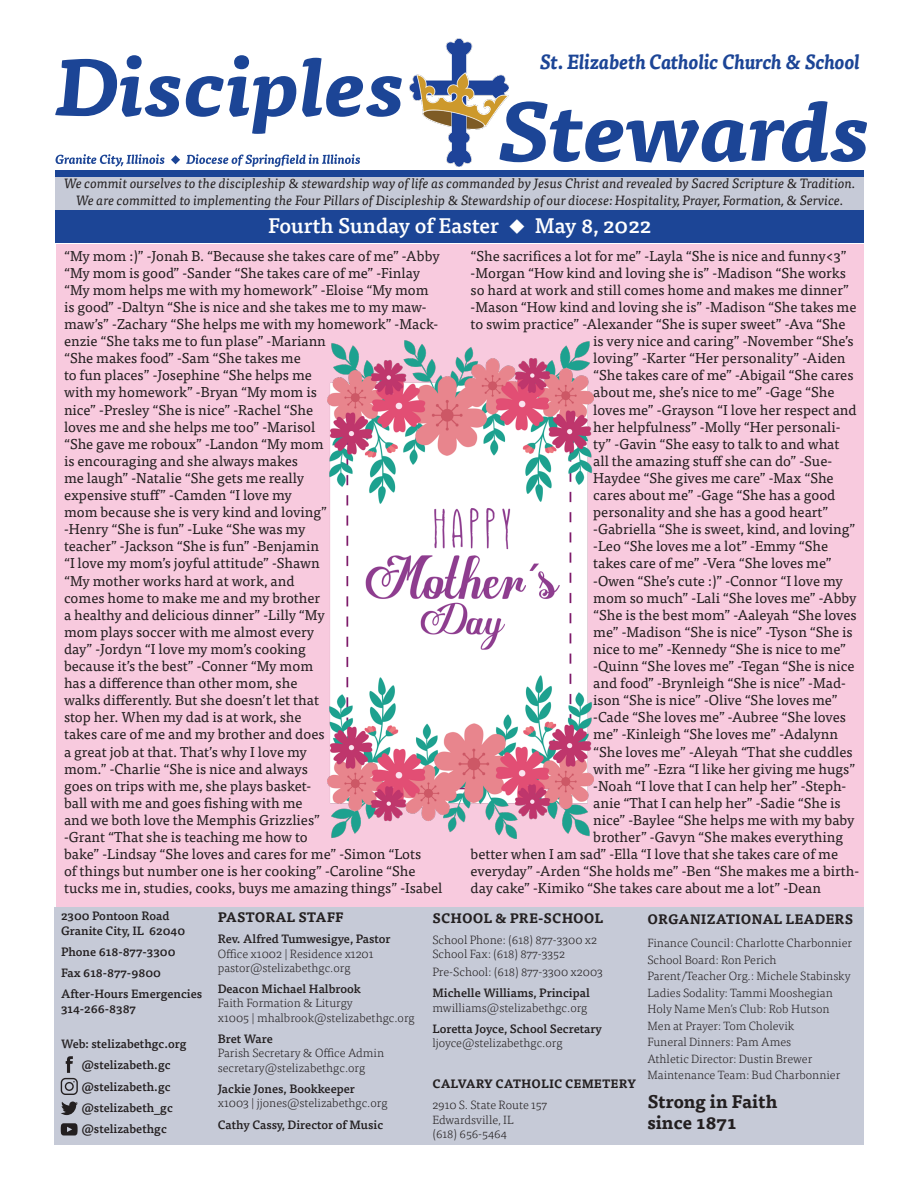
<style>
.page{position:relative;width:918px;height:1188px;background:#fff}
.page>*{position:absolute;margin:0;border:0;box-sizing:border-box;transform-origin:0 0}
.t1{font:italic 700 81.15px "Tisa Pro";color:#1c4596;scale:1.12 1}
.t2{font:italic 700 78.75px "Tisa Pro";color:#1c4596;scale:1.12 1}
.t3{font:500 21px "Tisa Pro";color:#fff}
.t4{font:italic 700 20.25px "Tisa Pro";color:#1c4596;scale:.93 1}
.t5{font:700 18px/21.6px "Tisa Pro";color:#231f20}
.t6{font:14.25px/17.1px "Tisa Pro";color:#231f20}
.t7{font:italic 13.5px/16.5px "Tisa Pro";color:#231f20;text-align:center}
.t8{font:700 13.5px "Tisa Pro";color:#231f20}
.t9{font:300 12px/14.4px "Tisa Pro";color:#231f20}
.t10{font:500 12px/14.4px "Tisa Pro";color:#231f20}
.t11{font:700 12px "Tisa Pro";color:#231f20}
.s1{font-weight:500}
.s2{font-weight:300}
</style>
<div class="page">
<div style="left:56px;top:244px;width:808px;height:666px;background:#f8cade"></div>
<div style="left:55px;top:176px;width:809px;height:35px;background:#c6cad7"></div>
<div style="left:55px;top:211px;width:809px;height:32px;background:#1c4596"></div>
<div style="left:54px;top:908px;width:810px;height:237px;background:#c6cad7"></div>
<svg style="left:61px;top:1101px;width:17px;height:14px"></svg>
<svg style="left:61px;top:1123px;width:17px;height:13px"></svg>
<svg style="left:61px;top:1056px;width:17px;height:39px"></svg>
<svg style="left:56px;top:154px;width:108px;height:13px"></svg>
<svg style="left:171px;top:155px;width:9px;height:9px"></svg>
<svg style="left:186px;top:154px;width:174px;height:13px"></svg>
<div style="left:55px;top:170px;width:809px;height:6px;background:#1c4596"></div>
<img style="left:410px;top:38px;width:98px;height:128px">
<img style="left:328px;top:340px;width:265px;height:499px">
<h2 class="t2" style="left:55px;top:24px;width:315px">Disciples</h2>
<h3 class="t4" style="left:540px;top:45px;width:346px">St. Elizabeth Catholic Church &amp; School</h3>
<h1 class="t1" style="left:497px;top:66px;width:336px">Stewards</h1>
<p class="t7" style="left:64px;top:175px;width:793px">We commit ourselves to the discipleship &amp; stewardship way of life as commanded by Jesus Christ and revealed by Sacred Scripture &amp; Tradition.<br>We are committed to implementing the Four Pillars of Discipleship &amp; Stewardship of our diocese: Hospitality, Prayer, Formation, &amp; Service.</p>
<p class="t3" style="left:268px;top:210px;width:385px">Fourth Sunday of Easter ◆ May 8, 2022</p>
<p class="t6" style="left:64px;top:246px;width:380px">“My mom :)” -Jonah B. “Because she takes care of me” -Abby “My mom is good” -Sander “She takes care of me” -Finlay “My mom helps me with my homework” -Eloise “My mom is good” -Daltyn “She is nice and she takes me to my maw&shy;maw’s” -Zachary “She helps me with my homework” -Mack&shy;enzie “She taks me to fun plase” -Mariann<br>“She makes food” -Sam “She takes me<br>to fun places” -Josephine “She helps me<br>with my homework” -Bryan “My mom is<br>nice” -Presley “She is nice” -Rachel “She<br>loves me and she helps me too” -Marisol<br>“She gave me roboux” -Landon “My mom<br>is encouraging and she always makes<br>me laugh” -Natalie “She gets me really<br>expensive stuff” -Camden “I love my<br>mom because she is very kind and loving”<br>-Henry “She is fun” -Luke “She was my<br>teacher” -Jackson “She is fun” -Benjamin<br>“I love my mom’s joyful attitude” -Shawn<br>“My mother works hard at work, and<br>comes home to make me and my brother<br>a healthy and delicious dinner” -Lilly “My<br>mom plays soccer with me almost every<br>day” -Jordyn “I love my mom’s cooking<br>because it’s the best” -Conner “My mom<br>has a difference than other mom, she<br>walks differently. But she doesn’t let that<br>stop her. When my dad is at work, she<br>takes care of me and my brother and does<br>a great job at that. That’s why I love my<br>mom.” -Charlie “She is nice and always<br>goes on trips with me, she plays basket-<br>ball with me and goes fishing with me<br>and we both love the Memphis Grizzlies”<br>-Grant “That she is teaching me how to<br>bake” -Lindsay “She loves and cares for me” -Simon “Lots<br>of things but number one is her cooking” -Caroline “She tucks me in, studies, cooks, buys me amazing things” -Isabel</p>
<p class="t6" style="left:471px;top:246px;width:378px">“She sacrifices a lot for me” -Layla “She is nice and funny&lt;3”</p>
<p class="t6" style="left:471px;top:263px;width:377px">-Morgan “How kind and loving she is” -Madison “She works</p>
<p class="t6" style="left:471px;top:281px;width:380px">so hard at work and still comes home and makes me dinner”</p>
<p class="t6" style="left:471px;top:298px;width:387px">-Mason “How kind and loving she is” -Madison “She takes me</p>
<p class="t6" style="left:471px;top:315px;width:376px">to swim practice” -Alexander “She is super sweet” -Ava “She</p>
<p class="t6" style="left:593px;top:332px;width:262px">is very nice and caring” -November “She’s</p>
<p class="t6" style="left:593px;top:349px;width:254px">loving” -Karter “Her personality” -Aiden</p>
<p class="t6" style="left:593px;top:366px;width:262px">“She takes care of me” -Abigail “She cares</p>
<p class="t6" style="left:593px;top:383px;width:243px">about me, she’s nice to me” -Gage “She</p>
<p class="t6" style="left:593px;top:400px;width:265px">loves me” -Grayson “I love her respect and</p>
<p class="t6" style="left:593px;top:417px;width:249px">her helpfulness” -Molly “Her personali-</p>
<p class="t6" style="left:593px;top:434px;width:248px">ty” -Gavin “She easy to talk to and what</p>
<p class="t6" style="left:593px;top:452px;width:240px">all the amazing stuff she can do” -Sue-</p>
<p class="t6" style="left:593px;top:469px;width:242px">Haydee “She gives me care” -Max “She</p>
<p class="t6" style="left:593px;top:486px;width:244px">cares about me” -Gage “She has a good</p>
<p class="t6" style="left:593px;top:503px;width:237px">personality and she has a good heart”</p>
<p class="t6" style="left:593px;top:520px;width:264px">-Gabriella “She is sweet, kind, and loving”</p>
<p class="t6" style="left:593px;top:537px;width:236px">-Leo “She loves me a lot” -Emmy “She</p>
<p class="t6" style="left:593px;top:554px;width:240px">takes care of me” -Vera “She loves me”</p>
<p class="t6" style="left:593px;top:571px;width:251px">-Owen “She’s cute :)” -Connor “I love my</p>
<p class="t6" style="left:593px;top:588px;width:265px">mom so much” -Lali “She loves me” -Abby</p>
<p class="t6" style="left:593px;top:605px;width:265px">“She is the best mom” -Aaleyah “She loves</p>
<p class="t6" style="left:593px;top:623px;width:261px">me” -Madison “She is nice” -Tyson “She is</p>
<p class="t6" style="left:593px;top:640px;width:254px">nice to me” -Kennedy “She is nice to me”</p>
<p class="t6" style="left:593px;top:657px;width:263px">-Quinn “She loves me” -Tegan “She is nice</p>
<p class="t6" style="left:593px;top:674px;width:254px">and food” -Brynleigh “She is nice” -Mad-</p>
<p class="t6" style="left:593px;top:691px;width:246px">ison “She is nice” -Olive “She loves me”</p>
<p class="t6" style="left:593px;top:708px;width:254px">-Cade “She loves me” -Aubree “She loves</p>
<p class="t6" style="left:593px;top:725px;width:246px">me” -Kinleigh “She loves me” -Adalynn</p>
<p class="t6" style="left:593px;top:742px;width:261px">“She loves me” -Aleyah “That she cuddles</p>
<p class="t6" style="left:593px;top:759px;width:264px">with me” -Ezra “I like her giving me hugs”</p>
<p class="t6" style="left:593px;top:776px;width:255px">-Noah “I love that I can help her” -Steph-</p>
<p class="t6" style="left:593px;top:794px;width:249px">anie “That I can help her” -Sadie “She is</p>
<p class="t6" style="left:593px;top:811px;width:263px">nice” -Baylee “She helps me with my baby</p>
<p class="t6" style="left:593px;top:828px;width:251px">brother” -Gavyn “She makes everything</p>
<p class="t6" style="left:471px;top:845px;width:369px">better when I am sad” -Ella “I love that she takes care of me</p>
<p class="t6" style="left:471px;top:862px;width:390px">everyday” -Arden “She holds me” -Ben “She makes me a birth-</p>
<p class="t6" style="left:471px;top:879px;width:352px">day cake” -Kimiko “She takes care about me a lot” -Dean</p>
<p class="t10" style="left:61px;top:908px;width:126px">2300 Pontoon Road<br>Granite City, IL 62040</p>
<p class="t10" style="left:61px;top:944px;width:116px">Phone 618-877-3300</p>
<p class="t10" style="left:61px;top:965px;width:101px">Fax 618-877-9800</p>
<p class="t10" style="left:61px;top:986px;width:143px">After-Hours Emergencies<br>314-266-8387</p>
<p class="t10" style="left:61px;top:1036px;width:127px">Web: stelizabethgc.org</p>
<p class="t10" style="left:81px;top:1057px;width:91px">@stelizabeth.gc</p>
<p class="t10" style="left:81px;top:1078px;width:91px">@stelizabeth.gc</p>
<p class="t10" style="left:81px;top:1100px;width:93px">@stelizabeth_gc</p>
<p class="t10" style="left:81px;top:1121px;width:87px">@stelizabethgc</p>
<p class="t8" style="left:218px;top:906px;width:127px">PASTORAL STAFF</p>
<p class="t9" style="left:218px;top:931px;width:174px"><span class="s1">Rev. Alfred Tumwesigye, Pastor<br></span>Office x1002 | Residence x1201 pastor@stelizabethgc.org</p>
<p class="t9" style="left:218px;top:981px;width:198px"><span class="s1">Deacon Michael Halbrook<br></span>Faith Formation &amp; Liturgy<br>x1005 | mhalbrook@stelizabethgc.org</p>
<p class="t9" style="left:218px;top:1031px;width:168px"><span class="s1">Bret Ware<br></span>Parish Secretary &amp; Office Admin secretary@stelizabethgc.org</p>
<p class="t9" style="left:218px;top:1081px;width:171px"><span class="s1">Jackie Jones, Bookkeeper </span>x1003 | jjones@stelizabethgc.org</p>
<p class="t10" style="left:218px;top:1116px;width:167px">Cathy Cassy, Director of Music</p>
<p class="t8" style="left:432px;top:907px;width:173px">SCHOOL &amp; PRE-SCHOOL</p>
<p class="t9" style="left:432px;top:932px;width:166px">School Phone: (618) 877-3300 x2<br>School Fax: (618) 877-3352</p>
<p class="t9" style="left:432px;top:964px;width:172px">Pre-School: (618) 877-3300 x2003</p>
<p class="t9" style="left:432px;top:985px;width:159px"><span class="s1">Michelle Williams, Principal </span>mwilliams@stelizabethgc.org</p>
<p class="t10" style="left:432px;top:1021px;width:171px">Loretta Joyce, School Secretary <span class="s2">ljoyce@stelizabethgc.org</span></p>
<p class="t11" style="left:432px;top:1074px;width:205px">CALVARY CATHOLIC CEMETERY</p>
<p class="t9" style="left:432px;top:1097px;width:116px">2910 S. State Route 157<br>Edwardsville, IL<br>(618) 656-5464</p>
<p class="t8" style="left:647px;top:908px;width:207px">ORGANIZATIONAL LEADERS</p>
<p class="t9" style="left:647px;top:934px;width:206px;line-height:16.5px">Finance Council: Charlotte Charbonnier School Board: Ron Perich Parent/Teacher Org.: Michele Stabinsky Ladies Sodality: Tammi Mooshegian Holy Name Men’s Club: Rob Hutson Men at Prayer: Tom Cholevik<br>Funeral Dinners: Pam Ames<br>Athletic Director: Dustin Brewer Maintenance Team: Bud Charbonnier</p>
<p class="t5" style="left:647px;top:1090px;width:132px">Strong in Faith since 1871</p>
</div>
